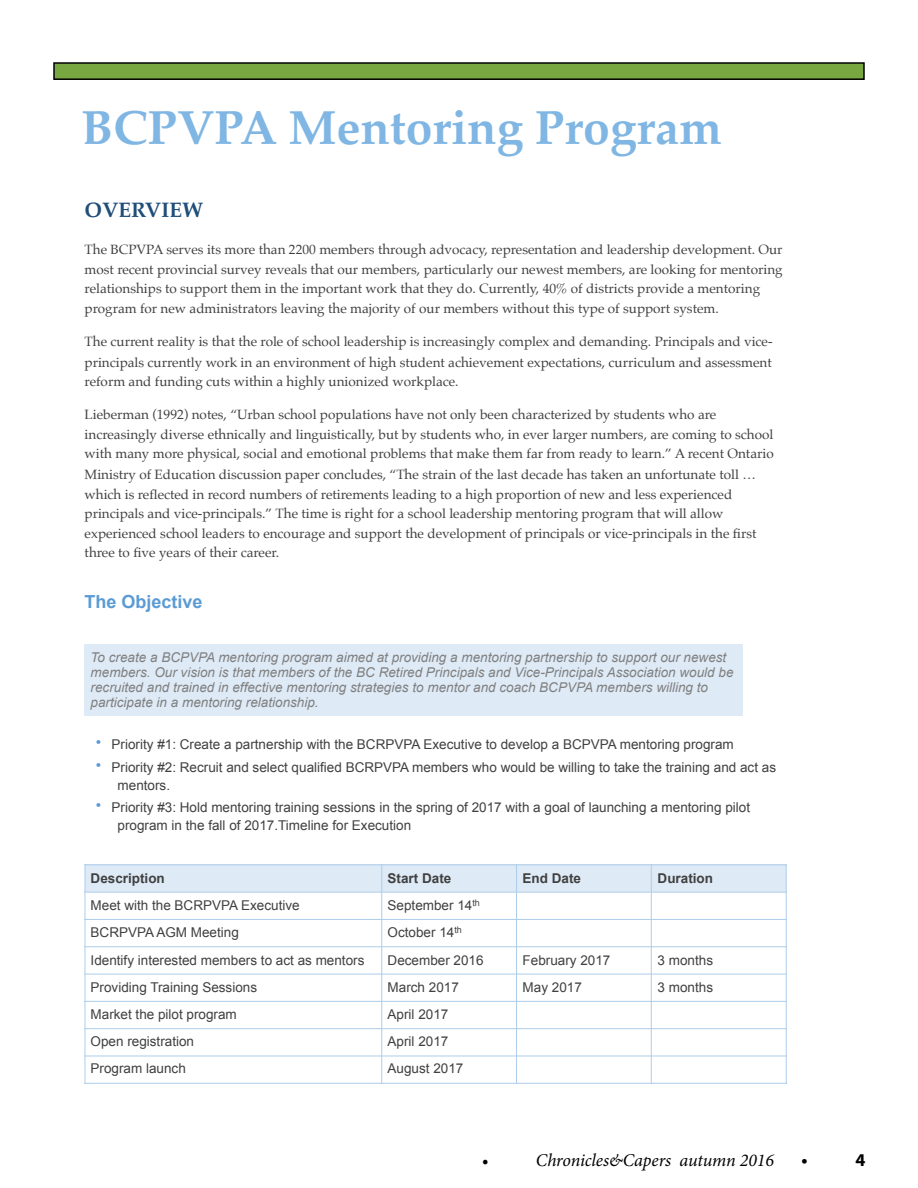
<style>
.page{position:relative;width:918px;height:1188px;background:#fff}
.page>*{position:absolute;margin:0;border:0;box-sizing:border-box;transform-origin:0 0}
.t1{font:700 48px "Palatino";color:#80b6e3}
.t2{font:700 21px "Palatino";color:#1f4e79}
.t3{font:italic 18px "Minion Pro";letter-spacing:-.01em;color:#000}
.t4{font:700 18px "Arial";color:#5b9bd5}
.t5{font:700 18px "Myriad Pro";color:#000}
.t6{font:13.5px/19.5px "Palatino";color:#404040}
.t7{font:13.5px/18px "Arial";color:#404040}
.t8{font:italic 13.5px/15px "Arial";color:#808080}
.t9{font:700 13.5px "Arial";color:#404040}
.s1{color:#5b9bd5}
</style>
<div class="page">
<div style="left:54px;top:63px;width:810px;height:16px;background:#78a641"></div>
<div style="left:53px;top:62px;width:812px;height:18px;border:2px solid #000"></div>
<div style="left:85px;top:865px;width:297px;height:27px;background:#deeaf6"></div>
<div style="left:382px;top:865px;width:135px;height:27px;background:#deeaf6"></div>
<div style="left:517px;top:865px;width:134px;height:27px;background:#deeaf6"></div>
<div style="left:651px;top:865px;width:135px;height:27px;background:#deeaf6"></div>
<hr style="left:381px;top:864px;width:1px;height:220px;background:#adcdea">
<hr style="left:516px;top:864px;width:1px;height:220px;background:#adcdea">
<hr style="left:651px;top:864px;width:1px;height:220px;background:#adcdea">
<hr style="left:84px;top:892px;width:703px;height:1px;background:#adcdea">
<hr style="left:84px;top:919px;width:703px;height:1px;background:#adcdea">
<hr style="left:84px;top:946px;width:703px;height:1px;background:#adcdea">
<hr style="left:84px;top:974px;width:703px;height:1px;background:#adcdea">
<hr style="left:84px;top:1001px;width:703px;height:1px;background:#adcdea">
<hr style="left:84px;top:1028px;width:703px;height:1px;background:#adcdea">
<hr style="left:84px;top:1056px;width:703px;height:1px;background:#adcdea">
<hr style="left:85px;top:864px;width:1px;height:220px;background:#adcdea">
<hr style="left:786px;top:864px;width:1px;height:220px;background:#adcdea">
<hr style="left:84px;top:864px;width:703px;height:1px;background:#adcdea">
<hr style="left:84px;top:1083px;width:703px;height:1px;background:#adcdea">
<div style="left:85px;top:645px;width:658px;height:71px;background:#deeaf6"></div>
<h1 class="t1" style="left:81px;top:87px;width:643px">BCPVPA Mentoring Program</h1>
<h2 class="t2" style="left:85px;top:192px;width:120px">OVERVIEW</h2>
<p class="t6" style="left:85px;top:240px;width:700px">The BCPVPA serves its more than 2200 members through advocacy, representation and leadership development. Our most recent provincial survey reveals that our members, particularly our newest members, are looking for mentoring relationships to support them in the important work that they do. Currently, 40% of districts provide a mentoring program for new administrators leaving the majority of our members without this type of support system.</p>
<p class="t6" style="left:85px;top:331px;width:689px;line-height:21px">The current reality is that the role of school leadership is increasingly complex and demanding. Principals and vice&shy;principals currently work in an environment of high student achievement expectations, curriculum and assessment</p>
<p class="t6" style="left:85px;top:372px;width:376px">reform and funding cuts within a highly unionized workplace.</p>
<p class="t6" style="left:85px;top:405px;width:691px">Lieberman (1992) notes, “Urban school populations have not only been characterized by students who are increasingly diverse ethnically and linguistically, but by students who, in ever larger numbers, are coming to school with many more physical, social and emotional problems that make them far from ready to learn.” A recent Ontario</p>
<p class="t6" style="left:85px;top:465px;width:673px">Ministry of Education discussion paper concludes, “The strain of the last decade has taken an unfortunate toll … which is reflected in record numbers of retirements leading to a high proportion of new and less experienced principals and vice-principals.” The time is right for a school leadership mentoring program that will allow experienced school leaders to encourage and support the development of principals or vice-principals in the first three to five years of their career.</p>
<h3 class="t4" style="left:85px;top:590px;width:120px">The Objective</h3>
<p class="t8" style="left:91px;top:650px;width:644px">To create a BCPVPA mentoring program aimed at providing a mentoring partnership to support our newest members. Our vision is that members of the BC Retired Principals and Vice-Principals Association would be recruited and trained in effective mentoring strategies to mentor and coach BCPVPA members willing to participate in a mentoring relationship.</p>
<p class="t7" style="left:95px;top:736px;width:640px"><span class="s1">•</span> Priority #1: Create a partnership with the BCRPVPA Executive to develop a BCPVPA mentoring program</p>
<p class="t7" style="left:118px;top:758px;width:660px;text-indent:-22px"><sup>•</sup> Priority #2: Recruit and select qualified BCRPVPA members who would be willing to take the training and act as mentors.</p>
<p class="t7" style="left:118px;top:799px;width:634px;text-indent:-22px"><sup>•</sup> Priority #3: Hold mentoring training sessions in the spring of 2017 with a goal of launching a mentoring pilot program in the fall of 2017.Timeline for Execution</p>
<p class="t9" style="left:91px;top:869px;width:76px">Description</p>
<p class="t9" style="left:388px;top:869px;width:65px">Start Date</p>
<p class="t9" style="left:523px;top:869px;width:60px">End Date</p>
<p class="t9" style="left:658px;top:869px;width:57px">Duration</p>
<p class="t7" style="left:91px;top:896px;width:211px">Meet with the BCRPVPA Executive</p>
<p class="t7" style="left:388px;top:896px;width:94px">September 14<sup>th</sup></p>
<p class="t7" style="left:91px;top:923px;width:150px">BCRPVPA AGM Meeting</p>
<p class="t7" style="left:388px;top:923px;width:76px">October 14<sup>th</sup></p>
<p class="t7" style="left:91px;top:952px;width:275px">Identify interested members to act as mentors</p>
<p class="t7" style="left:388px;top:952px;width:98px">December 2016</p>
<p class="t7" style="left:523px;top:952px;width:89px">February 2017</p>
<p class="t7" style="left:658px;top:952px;width:57px">3 months</p>
<p class="t7" style="left:91px;top:979px;width:168px">Providing Training Sessions</p>
<p class="t7" style="left:388px;top:979px;width:73px">March 2017</p>
<p class="t7" style="left:523px;top:979px;width:61px">May 2017</p>
<p class="t7" style="left:658px;top:979px;width:57px">3 months</p>
<p class="t7" style="left:91px;top:1006px;width:148px">Market the pilot program</p>
<p class="t7" style="left:388px;top:1006px;width:62px">April 2017</p>
<p class="t7" style="left:91px;top:1033px;width:105px">Open registration</p>
<p class="t7" style="left:388px;top:1033px;width:62px">April 2017</p>
<p class="t7" style="left:91px;top:1060px;width:97px">Program launch</p>
<p class="t7" style="left:388px;top:1060px;width:77px">August 2017</p>
<h3 class="t3" style="left:482px;top:1148px;width:8px">•</h3>
<h3 class="t3" style="left:536px;top:1148px;width:240px">Chronicles&amp;Capers autumn 2016</h3>
<h3 class="t5" style="left:801px;top:1149px;width:8px">•</h3>
<h3 class="t5" style="left:855px;top:1149px;width:11px">4</h3>
</div>
